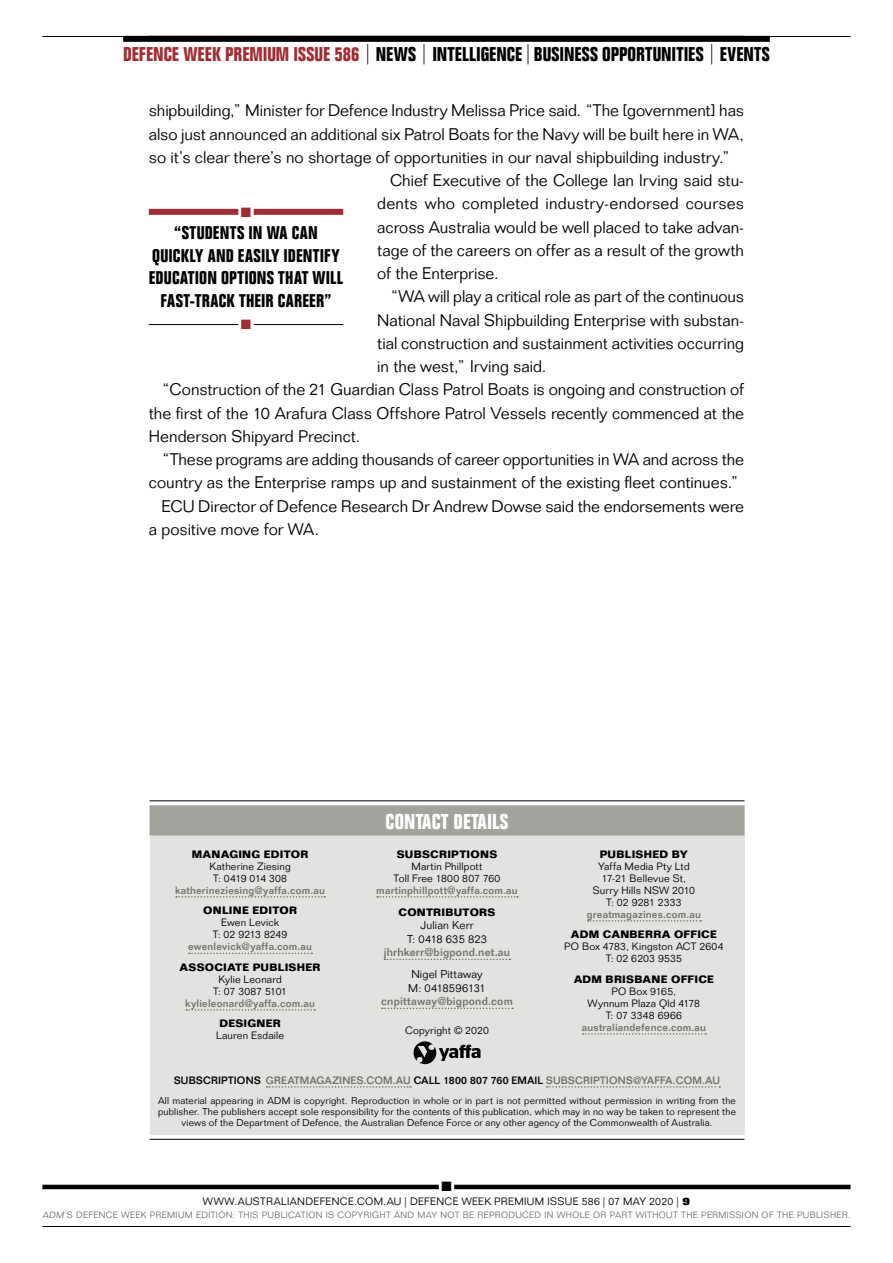
<style>
.page{position:relative;width:893px;height:1263px;background:#fff}
.page>*{position:absolute;margin:0;border:0;box-sizing:border-box;transform-origin:0 0}
.t1{font:700 condensed 21px "Folio Std";letter-spacing:.01em;color:#fff}
.t2{font:700 condensed 19.5px "Folio Std";color:#000}
.t3{font:700 condensed 18px/22.5px "Folio Std";letter-spacing:.01em;color:#000;text-align:center}
.t4{font:300 16.5px "Folio Std";color:#000}
.t5{font:13.5px "Zapf Dingbats Std";color:#9f2d33}
.t6{font:13.5px "Zapf Dingbats Std";color:#000}
.t7{font:300 11.25px/13.5px "Folio Std";letter-spacing:.015em;color:#000;text-align:center}
.t8{font:500 11.25px "Folio Std";letter-spacing:.015em;color:#71726a}
.t9{font:300 10.5px/12px "Folio Std";letter-spacing:.02em;color:#000;text-align:center}
.t10{font:500 10.5px "Folio Std";letter-spacing:.02em;color:#71726a}
.t11{font:700 10.5px "Folio Std";letter-spacing:.02em;color:#000}
.t12{font:300 9.75px/11.2px "Folio Std";letter-spacing:.02em;color:#000;text-align:center}
.t13{font:300 9px "Folio Std";letter-spacing:.04em;color:#71726a}
.s1{color:#9f2d33}
.s2{font-weight:300;font-stretch:normal;font-size:22.5px}
.s3{color:#000}
.s4{font-weight:800}
</style>
<div class="page">
<hr style="left:42px;top:1185px;width:808px;height:4px;background:#000">
<hr style="left:42px;top:1226px;width:808px;height:1px;background:#000">
<div style="left:439px;top:1179px;width:15px;height:15px;border:6px solid #fff"></div>
<hr style="left:42px;top:36px;width:808px;height:1px;background:#000">
<div style="left:123px;top:36px;width:647px;height:6px;background:#000"></div>
<div style="left:149px;top:209px;width:194px;height:6px;background:#9f2d33"></div>
<hr style="left:149px;top:324px;width:194px;height:1px;background:#000">
<div style="left:238px;top:205px;width:16px;height:15px;border:6px solid #fff"></div>
<div style="left:150px;top:805px;width:594px;height:330px;background:#e2e3e0"></div>
<hr style="left:150px;top:800px;width:594px;height:1px;background:#000">
<div style="left:150px;top:805px;width:594px;height:30px;background:#a2a39d"></div>
<svg style="left:176px;top:896px;width:149px;height:1px"></svg>
<svg style="left:189px;top:953px;width:123px;height:1px"></svg>
<svg style="left:186px;top:1009px;width:129px;height:2px"></svg>
<svg style="left:377px;top:896px;width:141px;height:1px"></svg>
<svg style="left:385px;top:959px;width:125px;height:1px"></svg>
<svg style="left:382px;top:1008px;width:131px;height:1px"></svg>
<svg style="left:413px;top:1041px;width:67px;height:23px"></svg>
<svg style="left:588px;top:920px;width:113px;height:1px"></svg>
<svg style="left:583px;top:1033px;width:123px;height:2px"></svg>
<svg style="left:267px;top:1086px;width:144px;height:2px"></svg>
<svg style="left:547px;top:1086px;width:173px;height:2px"></svg>
<hr style="left:150px;top:1139px;width:594px;height:1px;background:#000">
<p class="t2" style="left:123px;top:44px;width:648px"><span class="s1">DEFENCE WEEK PREMIUM ISSUE 586</span> <span class="s2">|</span> NEWS <span class="s2">|</span> INTELLIGENCE <span class="s2">|</span> BUSINESS OPPORTUNITIES <span class="s2">|</span> EVENTS</p>
<p class="t4" style="left:149px;top:101px;width:597px">shipbuilding,” Minister for Defence Industry Melissa Price said. “The [government] has</p>
<p class="t4" style="left:149px;top:124px;width:597px">also just announced an additional six Patrol Boats for the Navy will be built here in WA,</p>
<p class="t4" style="left:149px;top:147px;width:583px">so it’s clear there’s no shortage of opportunities in our naval shipbuilding industry.”</p>
<p class="t4" style="left:390px;top:170px;width:356px">Chief Executive of the College Ian Irving said stu-</p>
<p class="t4" style="left:377px;top:194px;width:368px">dents who completed industry-endorsed courses</p>
<p class="t4" style="left:377px;top:217px;width:368px">across Australia would be well placed to take advan-</p>
<p class="t4" style="left:377px;top:240px;width:368px">tage of the careers on offer as a result of the growth</p>
<p class="t4" style="left:377px;top:263px;width:123px">of the Enterprise.</p>
<p class="t4" style="left:390px;top:287px;width:356px">“WA will play a critical role as part of the continuous</p>
<p class="t4" style="left:377px;top:310px;width:368px">National Naval Shipbuilding Enterprise with substan-</p>
<p class="t4" style="left:377px;top:333px;width:368px">tial construction and sustainment activities occurring</p>
<p class="t4" style="left:377px;top:356px;width:171px">in the west,” Irving said.</p>
<p class="t4" style="left:162px;top:380px;width:584px">“Construction of the 21 Guardian Class Patrol Boats is ongoing and construction of</p>
<p class="t4" style="left:149px;top:403px;width:597px">the first of the 10 Arafura Class Offshore Patrol Vessels recently commenced at the</p>
<p class="t4" style="left:149px;top:426px;width:213px">Henderson Shipyard Precinct.</p>
<p class="t4" style="left:162px;top:449px;width:584px">“These programs are adding thousands of career opportunities in WA and across the</p>
<p class="t4" style="left:149px;top:473px;width:592px">country as the Enterprise ramps up and sustainment of the existing fleet continues.”</p>
<p class="t4" style="left:162px;top:496px;width:584px">ECU Director of Defence Research Dr Andrew Dowse said the endorsements were</p>
<p class="t4" style="left:149px;top:519px;width:172px">a positive move for WA.</p>
<p class="t5" style="left:241px;top:206px;width:12px">■</p>
<p class="t3" style="left:149px;top:222px;width:196px">“STUDENTS IN WA CAN<br>QUICKLY AND EASILY IDENTIFY<br>EDUCATION OPTIONS THAT WILL<br>FAST-TRACK THEIR CAREER”</p>
<p class="t5" style="left:241px;top:318px;width:12px">■</p>
<p class="t11" style="left:192px;top:848px;width:118px">MANAGING EDITOR</p>
<p class="t9" style="left:209px;top:860px;width:83px">Katherine Ziesing<br>T: 0419 014 308</p>
<p class="t10" style="left:175px;top:884px;width:151px">katherineziesing@yaffa.com.au</p>
<p class="t11" style="left:203px;top:904px;width:95px">ONLINE EDITOR</p>
<p class="t9" style="left:213px;top:917px;width:76px">Ewen Levick<br>T: 02 9213 8249</p>
<p class="t10" style="left:188px;top:940px;width:125px">ewenlevick@yaffa.com.au</p>
<p class="t11" style="left:180px;top:961px;width:142px">ASSOCIATE PUBLISHER</p>
<p class="t9" style="left:213px;top:973px;width:75px">Kylie Leonard<br>T: 07 3087 5101</p>
<p class="t10" style="left:185px;top:997px;width:131px">kylieleonard@yaffa.com.au</p>
<p class="t11" style="left:219px;top:1017px;width:63px">DESIGNER</p>
<p class="t9" style="left:216px;top:1030px;width:70px">Lauren Esdaile</p>
<p class="t1" style="left:386px;top:810px;width:124px">CONTACT DETAILS</p>
<p class="t11" style="left:397px;top:848px;width:102px">SUBSCRIPTIONS</p>
<p class="t9" style="left:394px;top:860px;width:108px">Martin Phillpott<br>Toll Free 1800 807 760</p>
<p class="t10" style="left:376px;top:884px;width:143px">martinphillpott@yaffa.com.au</p>
<p class="t11" style="left:398px;top:906px;width:98px">CONTRIBUTORS</p>
<p class="t7" style="left:407px;top:919px;width:81px">Julian Kerr<br>T: 0418 635 823</p>
<p class="t8" style="left:384px;top:946px;width:128px">jhrhkerr@bigpond.net.au</p>
<p class="t7" style="left:408px;top:968px;width:79px;text-align:left">Nigel Pittaway<br>M: 0418596131</p>
<p class="t8" style="left:381px;top:995px;width:133px">cnpittaway@bigpond.com</p>
<p class="t9" style="left:405px;top:1025px;width:86px">Copyright © 2020</p>
<p class="t11" style="left:600px;top:848px;width:90px">PUBLISHED BY</p>
<p class="t9" style="left:593px;top:860px;width:104px">Yaffa Media Pty Ltd<br>17-21 Bellevue St,<br>Surry Hills NSW 2010<br>T: 02 9281 2333</p>
<p class="t10" style="left:587px;top:908px;width:116px">greatmagazines.com.au</p>
<p class="t11" style="left:571px;top:928px;width:148px">ADM CANBERRA OFFICE</p>
<p class="t9" style="left:564px;top:941px;width:161px">PO Box 4783, Kingston ACT 2604<br>T: 02 6203 9535</p>
<p class="t11" style="left:574px;top:973px;width:142px">ADM BRISBANE OFFICE</p>
<p class="t9" style="left:588px;top:985px;width:114px">PO Box 9165,<br>Wynnum Plaza Qld 4178<br>T: 07 3348 6966</p>
<p class="t10" style="left:582px;top:1021px;width:126px">australiandefence.com.au</p>
<p class="t10" style="left:174px;top:1074px;width:547px"><span class="s3">SUBSCRIPTIONS</span> GREATMAGAZINES.COM.AU <span class="s3">CALL 1800 807 760 EMAIL</span> SUBSCRIPTIONS@YAFFA.COM.AU</p>
<p class="t12" style="left:158px;top:1094px;width:579px">All material appearing in ADM is copyright. Reproduction in whole or in part is not permitted without permission in writing from the publisher. The publishers accept sole responsibility for the contents of this publication, which may in no way be taken to represent the views of the Department of Defence, the Australian Defence Force or any other agency of the Commonwealth of Australia.</p>
<p class="t6" style="left:441px;top:1180px;width:12px">■</p>
<p class="t9" style="left:203px;top:1195px;width:489px">WWW.AUSTRALIANDEFENCE.COM.AU | DEFENCE WEEK PREMIUM ISSUE 586 | 07 May 2020 | <span class="s4">9</span></p>
<p class="t13" style="left:42px;top:1210px;width:810px">ADM’S DEFENCE WEEK PREMIUM EDITION: THIS PUBLICATION IS COPYRIGHT AND MAY NOT BE REPRODUCED IN WHOLE OR PART WITHOUT THE PERMISSION OF THE PUBLISHER.</p>
</div>
